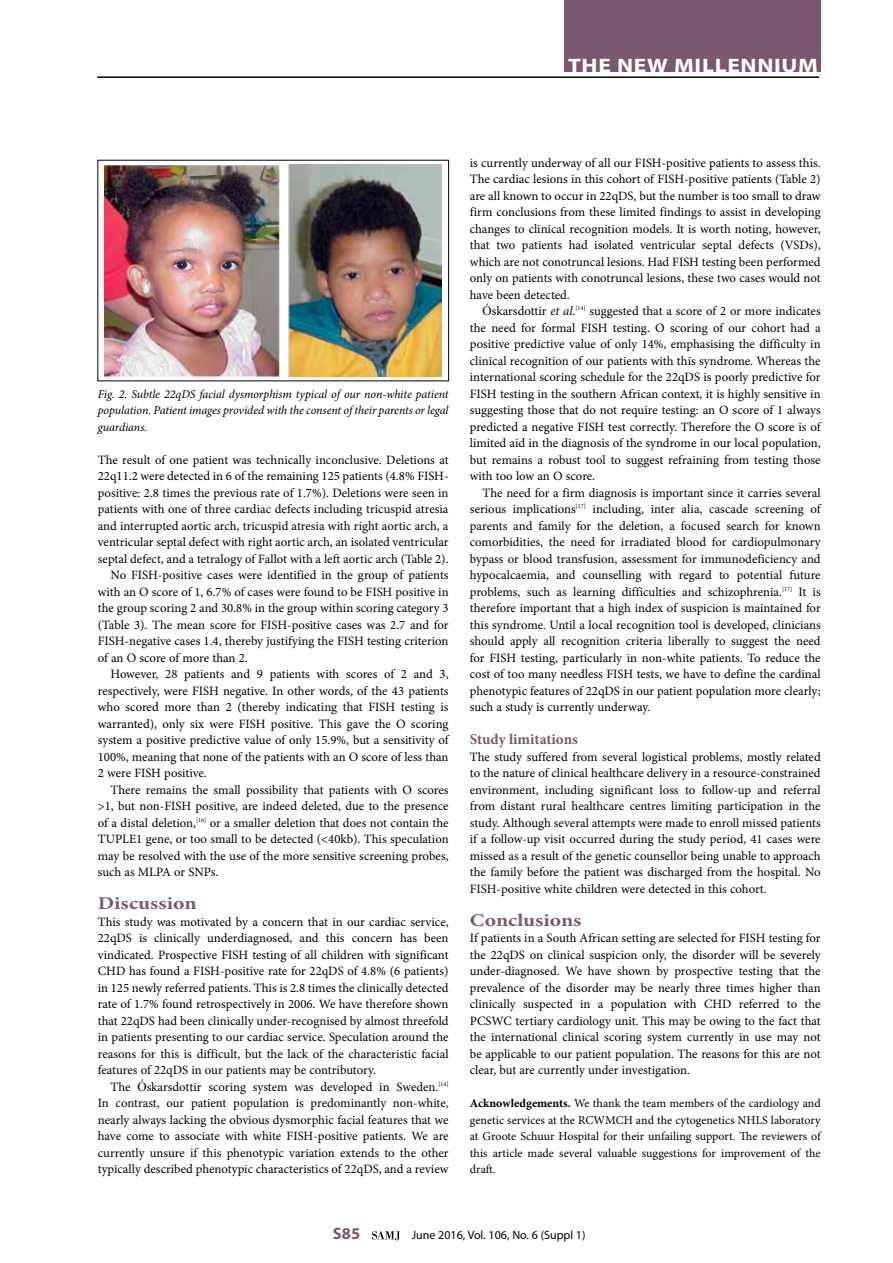
<style>
.page{position:relative;width:893px;height:1263px;background:#fff}
.page>*{position:absolute;margin:0;border:0;box-sizing:border-box;transform-origin:0 0}
.t1{font:700 19.5px "Myriad Pro";letter-spacing:.03em;color:#fff;scale:1.2 1}
.t2{font:700 18px "Minion Pro";color:#7a586f;scale:1.2 1}
.t3{font:700 16.5px "Myriad Pro";color:#7a586f}
.t4{font:700 15px "Minion Pro";color:#7a586f}
.t5{font:12.75px/16.5px "Minion Pro";color:#000;text-align:justify}
.t6{font:12px/16.5px "Minion Pro";letter-spacing:-.005em;color:#000;text-align:justify}
.t7{font:italic 12px/16.5px "Minion Pro";letter-spacing:-.005em;color:#000;text-align:justify}
.t8{font:12px "Myriad Pro";color:#000}
.s1{font-family:"Times New Roman"}
.s2{font-style:italic}
.s3{font-weight:700}
</style>
<div class="page">
<svg style="left:372px;top:1231px;width:28px;height:9px"></svg>
<hr style="left:97px;top:76px;width:722px;height:2px;background:#000">
<div style="left:564px;top:0;width:257px;height:72px;background:#7a586f"></div>
<img style="left:105px;top:164px;width:337px;height:212px">
<h1 class="t1" style="left:568px;top:53px;width:210px">THE NEW MILLENNIUM</h1>
<p class="t7" style="left:98px;top:385px;width:352px">Fig. 2. Subtle 22qDS facial dysmorphism typical of our non-white patient population. Patient images provided with the consent of their parents or legal guardians.</p>
<p class="t5" style="left:98px;top:451px;width:352px">The result of one patient was technically inconclusive. Deletions at</p>
<p class="t5" style="left:98px;top:468px;width:352px">22q11.2 were detected in 6 of the remaining 125 patients (4.8% FISH-</p>
<p class="t5" style="left:98px;top:484px;width:352px">positive: 2.8 times the previous rate of 1.7%). Deletions were seen in</p>
<p class="t5" style="left:98px;top:501px;width:352px">patients with one of three cardiac defects including tricuspid atresia</p>
<p class="t5" style="left:98px;top:517px;width:352px">and interrupted aortic arch, tricuspid atresia with right aortic arch, a</p>
<p class="t5" style="left:98px;top:534px;width:352px">ventricular septal defect with right aortic arch, an isolated ventricular</p>
<p class="t5" style="left:98px;top:550px;width:352px">septal defect, and a tetralogy of Fallot with a left aortic arch (Table 2).</p>
<p class="t5" style="left:111px;top:567px;width:339px">No FISH-positive cases were identified in the group of patients</p>
<p class="t5" style="left:98px;top:583px;width:352px">with an O score of 1, 6.7% of cases were found to be FISH positive in</p>
<p class="t5" style="left:98px;top:600px;width:352px">the group scoring 2 and 30.8% in the group within scoring category 3</p>
<p class="t5" style="left:98px;top:616px;width:352px">(Table 3). The mean score for FISH-positive cases was 2.7 and for</p>
<p class="t5" style="left:98px;top:633px;width:352px">FISH-negative cases 1.4, thereby justifying the FISH testing criterion</p>
<p class="t5" style="left:98px;top:649px;width:151px">of an O score of more than 2.</p>
<p class="t5" style="left:111px;top:666px;width:340px">However, 28 patients and 9 patients with scores of 2 and 3,</p>
<p class="t5" style="left:98px;top:682px;width:352px">respectively, were FISH negative. In other words, of the 43 patients</p>
<p class="t5" style="left:98px;top:699px;width:352px">who scored more than 2 (thereby indicating that FISH testing is</p>
<p class="t5" style="left:98px;top:715px;width:352px">warranted), only six were FISH positive. This gave the O scoring</p>
<p class="t5" style="left:98px;top:732px;width:352px">system a positive predictive value of only 15.9%, but a sensitivity of</p>
<p class="t5" style="left:98px;top:748px;width:352px">100%, meaning that none of the patients with an O score of less than</p>
<p class="t5" style="left:98px;top:765px;width:111px">2 were FISH positive.</p>
<p class="t5" style="left:111px;top:781px;width:340px">There remains the small possibility that patients with O scores</p>
<p class="t5" style="left:98px;top:798px;width:352px">&gt;1, but non-FISH positive, are indeed deleted, due to the presence</p>
<p class="t5" style="left:98px;top:814px;width:352px">of a distal deletion,<sup>[16]</sup> or a smaller deletion that does not contain the</p>
<p class="t5" style="left:98px;top:831px;width:352px">TUPLE1 gene, or too small to be detected (&lt;40kb). This speculation</p>
<p class="t5" style="left:98px;top:847px;width:352px">may be resolved with the use of the more sensitive screening probes,</p>
<p class="t5" style="left:98px;top:864px;width:122px">such as MLPA or SNPs.</p>
<h2 class="t2" style="left:98px;top:891px;width:84px">Discussion</h2>
<p class="t5" style="left:98px;top:913px;width:352px">This study was motivated by a concern that in our cardiac service, 22qDS is clinically underdiagnosed, and this concern has been vindicated. Prospective FISH testing of all children with significant CHD has found a FISH-positive rate for 22qDS of 4.8% (6 patients) in 125 newly referred patients. This is 2.8 times the clinically detected rate of 1.7% found retrospectively in 2006. We have therefore shown that 22qDS had been clinically under-recognised by almost threefold in patients presenting to our cardiac service. Speculation around the reasons for this is difficult, but the lack of the characteristic facial features of 22qDS in our patients may be contributory.</p>
<p class="t5" style="left:98px;top:1078px;width:352px;text-indent:13px">The <span class="s1">Ó</span>skarsdottir scoring system was developed in Sweden.<sup>[14] </sup>In contrast, our patient population is predominantly non-white, nearly always lacking the obvious dysmorphic facial features that we have come to associate with white FISH-positive patients. We are currently unsure if this phenotypic variation extends to the other typically described phenotypic characteristics of 22qDS, and a review</p>
<p class="t5" style="left:470px;top:154px;width:352px">is currently underway of all our FISH-positive patients to assess this.<br>The cardiac lesions in this cohort of FISH-positive patients (Table 2) are all known to occur in 22qDS, but the number is too small to draw firm conclusions from these limited findings to assist in developing changes to clinical recognition models. It is worth noting, however, that two patients had isolated ventricular septal defects (VSDs), which are not conotruncal lesions. Had FISH testing been performed only on patients with conotruncal lesions, these two cases would not have been detected.</p>
<p class="t5" style="left:470px;top:303px;width:352px;text-indent:13px"><span class="s1">Ó</span>skarsdottir <span class="s2">et al</span>.<sup>[14]</sup> suggested that a score of 2 or more indicates the need for formal FISH testing. O scoring of our cohort had a positive predictive value of only 14%, emphasising the difficulty in clinical recognition of our patients with this syndrome. Whereas the international scoring schedule for the 22qDS is poorly predictive for FISH testing in the southern African context, it is highly sensitive in suggesting those that do not require testing: an O score of 1 always predicted a negative FISH test correctly. Therefore the O score is of limited aid in the diagnosis of the syndrome in our local population, but remains a robust tool to suggest refraining from testing those with too low an O score.</p>
<p class="t5" style="left:470px;top:484px;width:352px;text-indent:13px">The need for a firm diagnosis is important since it carries several serious implications<sup>[17]</sup> including, inter alia, cascade screening of parents and family for the deletion, a focused search for known comorbidities, the need for irradiated blood for cardiopulmonary bypass or blood transfusion, assessment for immunodeficiency and hypocalcaemia, and counselling with regard to potential future problems, such as learning difficulties and schizophrenia.<sup>[17]</sup> It is therefore important that a high index of suspicion is maintained for this syndrome. Until a local recognition tool is developed, clinicians should apply all recognition criteria liberally to suggest the need for FISH testing, particularly in non-white patients. To reduce the cost of too many needless FISH tests, we have to define the cardinal phenotypic features of 22qDS in our patient population more clearly; such a study is currently underway.</p>
<p class="t4" style="left:470px;top:729px;width:110px">Study limitations</p>
<p class="t5" style="left:470px;top:748px;width:352px">The study suffered from several logistical problems, mostly related to the nature of clinical healthcare delivery in a resource-constrained environment, including significant loss to follow-up and referral from distant rural healthcare centres limiting participation in the study. Although several attempts were made to enroll missed patients if a follow-up visit occurred during the study period, 41 cases were missed as a result of the genetic counsellor being unable to approach the family before the patient was discharged from the hospital. No FISH-positive white children were detected in this cohort.</p>
<h2 class="t2" style="left:470px;top:907px;width:95px">Conclusions</h2>
<p class="t5" style="left:470px;top:930px;width:352px">If patients in a South African setting are selected for FISH testing for the 22qDS on clinical suspicion only, the disorder will be severely under-diagnosed. We have shown by prospective testing that the prevalence of the disorder may be nearly three times higher than clinically suspected in a population with CHD referred to the PCSWC tertiary cardiology unit. This may be owing to the fact that the international clinical scoring system currently in use may not be applicable to our patient population. The reasons for this are not clear, but are currently under investigation.</p>
<p class="t6" style="left:470px;top:1095px;width:352px"><span class="s3">Acknowledgements.</span> We thank the team members of the cardiology and genetic services at the RCWMCH and the cytogenetics NHLS laboratory at Groote Schuur Hospital for their unfailing support. The reviewers of this article made several valuable suggestions for improvement of the draft.</p>
<p class="t3" style="left:333px;top:1223px;width:29px">S85</p>
<p class="t8" style="left:412px;top:1228px;width:175px">June 2016, Vol. 106, No. 6 (Suppl 1)</p>
</div>
